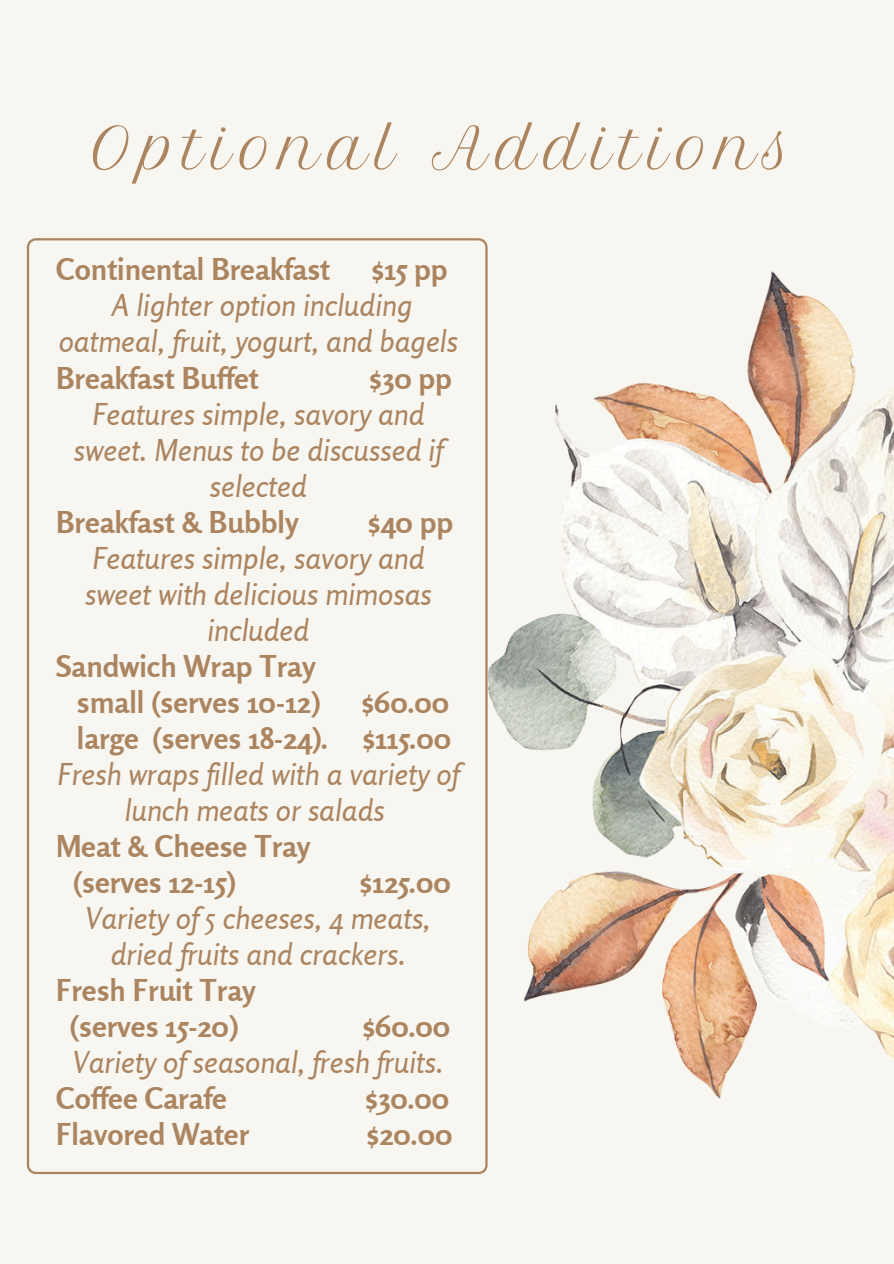
<style>
.page{position:relative;width:894px;height:1264px;background:#fff}
.page>*{position:absolute;margin:0;border:0;box-sizing:border-box;transform-origin:0 0}
.t1{font:55.95px "Petit Formal Script";letter-spacing:.13em;color:#ab8460}
.t2{font:italic 30px/36px "Rosario";color:#ab8460;text-align:center}
.t3{font:700 30px/36px "Rosario";color:#ab8460;text-align:right}
</style>
<div class="page">
<div style="left:0;top:0;width:893px;height:1263px;background:#f8f6f0"></div>
<svg style="left:27px;top:238px;width:460px;height:936px"></svg>
<img style="left:487px;top:272px;width:406px;height:826px">
<h1 class="t1" style="left:89px;top:114px;width:705px">Optional Additions</h1>
<p class="t3" style="left:56px;top:251px;width:275px">Continental Breakfast</p>
<p class="t3" style="left:371px;top:251px;width:77px">$15 pp</p>
<p class="t2" style="left:59px;top:288px;width:401px">A lighter option including oatmeal, fruit, yogurt, and bagels</p>
<p class="t3" style="left:56px;top:359px;width:204px">Breakfast Buffet</p>
<p class="t3" style="left:369px;top:359px;width:84px">$30 pp</p>
<p class="t2" style="left:74px;top:396px;width:370px">Features simple, savory and sweet. Menus to be discussed if selected</p>
<p class="t3" style="left:56px;top:503px;width:244px">Breakfast &amp; Bubbly</p>
<p class="t3" style="left:367px;top:503px;width:87px">$40 pp</p>
<p class="t2" style="left:85px;top:540px;width:348px">Features simple, savory and sweet with delicious mimosas included</p>
<p class="t3" style="left:56px;top:647px;width:265px">Sandwich Wrap Tray small (serves 10-12)</p>
<p class="t3" style="left:77px;top:683px;width:375px">$60.00<br>large (serves 18-24). $115.00</p>
<p class="t2" style="left:58px;top:756px;width:403px">Fresh wraps filled with a variety of lunch meats or salads</p>
<p class="t3" style="left:73px;top:827px;width:239px;text-align:left;text-indent:-17px">Meat &amp; Cheese Tray (serves 12-15)</p>
<p class="t3" style="left:359px;top:863px;width:92px">$125.00</p>
<p class="t2" style="left:86px;top:900px;width:346px">Variety of 5 cheeses, 4 meats, dried fruits and crackers.</p>
<p class="t3" style="left:56px;top:971px;width:201px;text-align:center">Fresh Fruit Tray (serves 15-20)</p>
<p class="t3" style="left:362px;top:1007px;width:89px">$60.00</p>
<p class="t2" style="left:73px;top:1044px;width:372px">Variety of seasonal, fresh fruits.</p>
<p class="t3" style="left:56px;top:1079px;width:172px">Coffee Carafe</p>
<p class="t3" style="left:365px;top:1079px;width:86px">$30.00</p>
<p class="t3" style="left:56px;top:1115px;width:194px">Flavored Water</p>
<p class="t3" style="left:366px;top:1115px;width:87px">$20.00</p>
</div>
